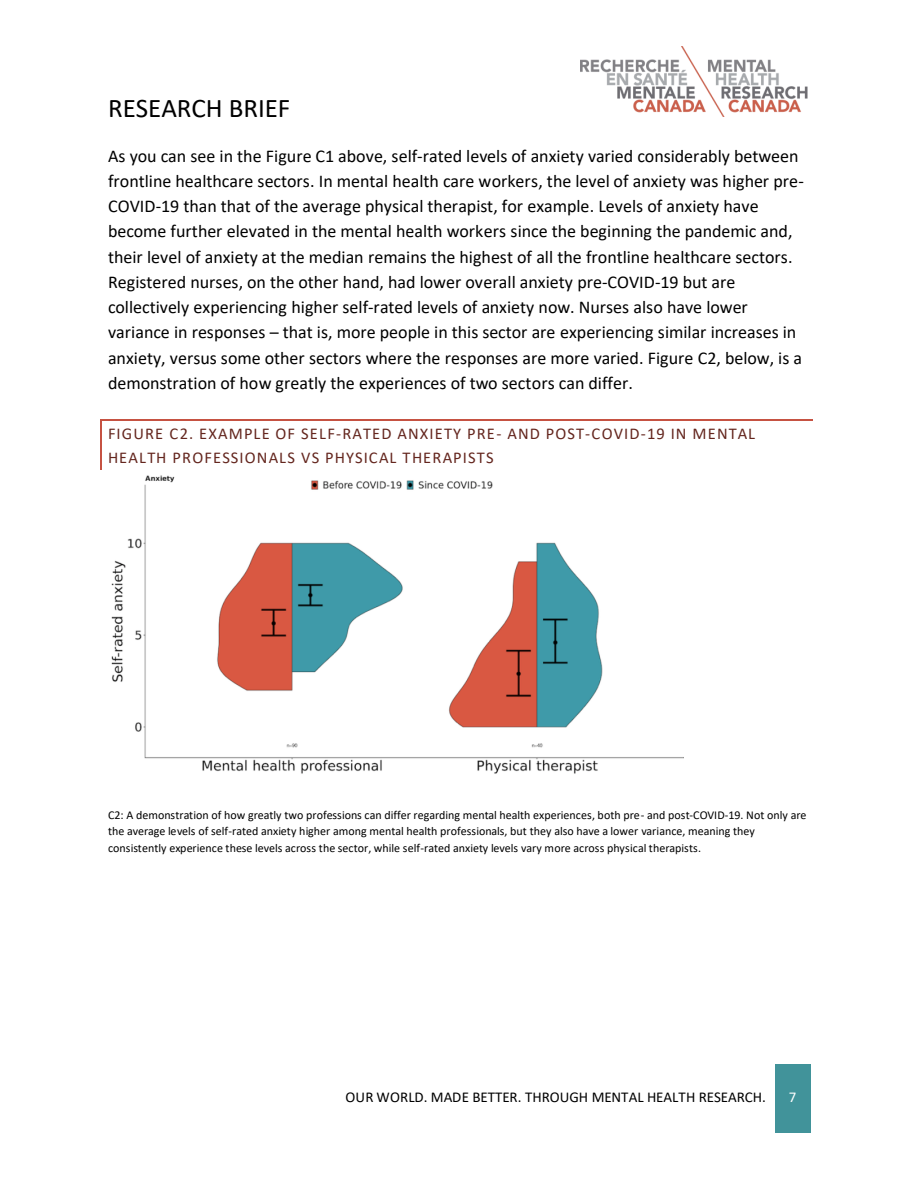
<style>
.page{position:relative;width:918px;height:1188px;background:#fff}
.page>*{position:absolute;margin:0;border:0;box-sizing:border-box;transform-origin:0 0}
.t1{font:27px "Calibri";color:#000}
.t2{font:18px/25.2px "Calibri";color:#000}
.t3{font:16.5px/23.2px "Calibri";letter-spacing:.065em;color:#64261e}
.t4{font:15px "Calibri";color:#000}
.t5{font:15px "Calibri";color:#fff}
.t6{font:12px/16.8px "Calibri";color:#000}
</style>
<div class="page">
<div style="left:775px;top:1065px;width:35px;height:68px;background:#41939a"></div>
<img style="left:580px;top:47px;width:228px;height:70px">
<hr style="left:101px;top:419px;width:712px;height:2px;background:#c65242">
<svg style="left:100px;top:419px;width:1px;height:51px"></svg>
<img style="left:111px;top:475px;width:572px;height:299px">
<h1 class="t1" style="left:108px;top:97px;width:184px">RESEARCH BRIEF</h1>
<p class="t2" style="left:108px;top:145px;width:697px">As you can see in the Figure C1 above, self-rated levels of anxiety varied considerably between frontline healthcare sectors. In mental health care workers, the level of anxiety was higher pre-COVID-19 than that of the average physical therapist, for example. Levels of anxiety have become further elevated in the mental health workers since the beginning the pandemic and, their level of anxiety at the median remains the highest of all the frontline healthcare sectors.<br>Registered nurses, on the other hand, had lower overall anxiety pre-COVID-19 but are collectively experiencing higher self-rated levels of anxiety now. Nurses also have lower variance in responses – that is, more people in this sector are experiencing similar increases in anxiety, versus some other sectors where the responses are more varied. Figure C2, below, is a demonstration of how greatly the experiences of two sectors can differ.</p>
<p class="t3" style="left:108px;top:424px;width:649px">FIGURE C2. EXAMPLE OF SELF-RATED ANXIETY PRE- AND POST-COVID-19 IN MENTAL<br>HEALTH PROFESSIONALS VS PHYSICAL THERAPISTS</p>
<p class="t6" style="left:108px;top:807px;width:700px">C2: A demonstration of how greatly two professions can differ regarding mental health experiences, both pre- and post-COVID-19. Not only are the average levels of self-rated anxiety higher among mental health professionals, but they also have a lower variance, meaning they consistently experience these levels across the sector, while self-rated anxiety levels vary more across physical therapists.</p>
<p class="t4" style="left:346px;top:1091px;width:422px">OUR WORLD. MADE BETTER. THROUGH MENTAL HEALTH RESEARCH.</p>
<p class="t5" style="left:789px;top:1091px;width:9px">7</p>
</div>
